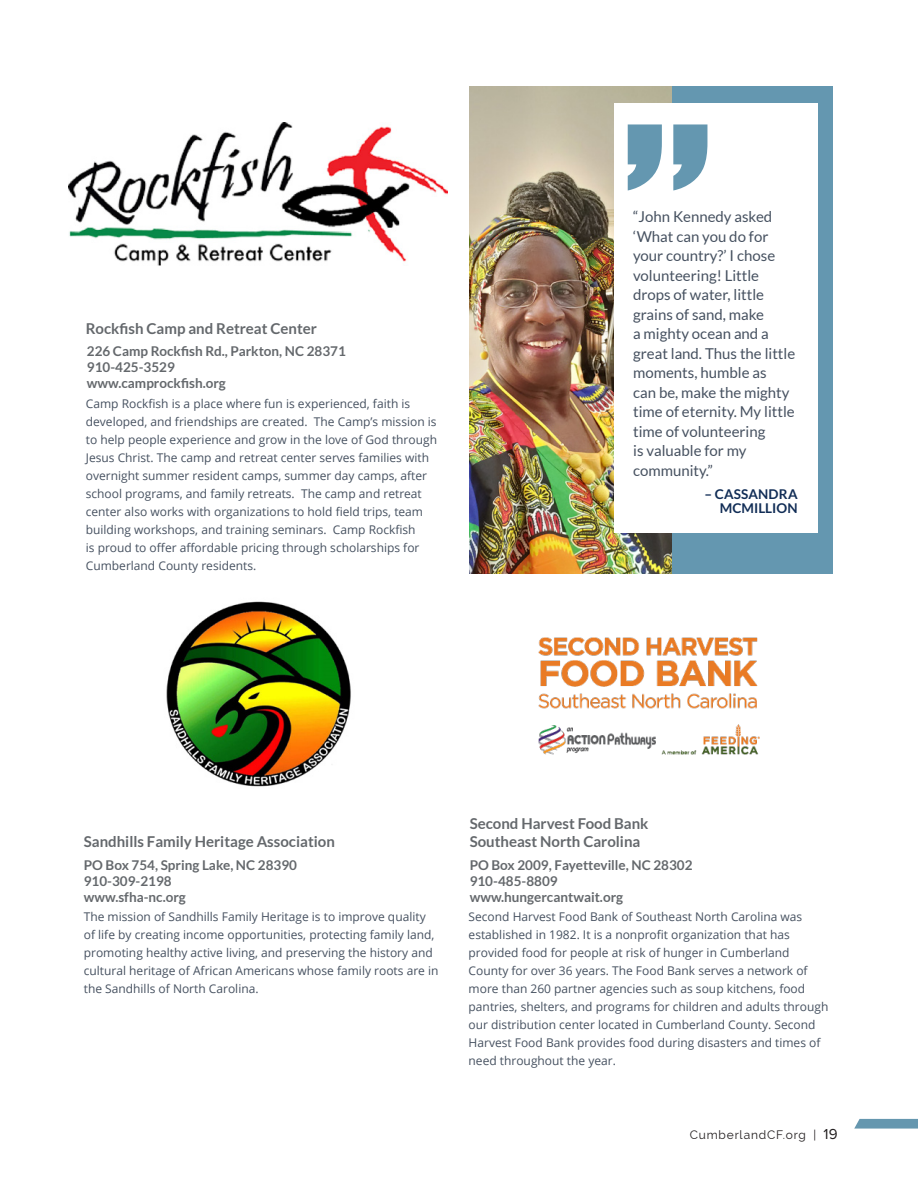
<style>
.page{position:relative;width:918px;height:1188px;background:#fff}
.page>*{position:absolute;margin:0;border:0;box-sizing:border-box;transform-origin:0 0}
.t1{font:258px "Impact";color:#6497b0}
.t2{font:15px/19.5px "Lato";color:#465160}
.t3{font:700 15px/18px "Lato";color:#64686c}
.t4{font:700 13.5px/16.2px "Lato";color:#64686c}
.t5{font:700 13.5px/13.5px "Lato";letter-spacing:.01em;color:#112d56;text-align:right}
.t6{font:12px/18px "Open Sans";color:#465160}
.t7{font:12px "Raleway";letter-spacing:.065em;color:#231f20}
.s1{font-family:"Proxima Nova";font-size:15px}
</style>
<div class="page">
<img style="left:470px;top:86px;width:206px;height:488px">
<div style="left:673px;top:87px;width:160px;height:487px;background:#6497b0"></div>
<div style="left:615px;top:103px;width:203px;height:430px;background:#fff"></div>
<img style="left:166px;top:601px;width:185px;height:186px">
<img style="left:539px;top:638px;width:221px;height:116px">
<img style="left:68px;top:122px;width:379px;height:144px">
<svg style="left:854px;top:1119px;width:64px;height:10px"></svg>
<p class="t3" style="left:86px;top:320px;width:233px">Rockfish Camp and Retreat Center</p>
<p class="t4" style="left:87px;top:342px;width:261px">226 Camp Rockfish Rd., Parkton, NC 28371<br>910-425-3529<br>www.camprockfish.org</p>
<p class="t6" style="left:86px;top:394px;width:353px">Camp Rockfish is a place where fun is experienced, faith is developed, and friendships are created. The Camp’s mission is to help people experience and grow in the love of God through Jesus Christ. The camp and retreat center serves families with overnight summer resident camps, summer day camps, after school programs, and family retreats. The camp and retreat center also works with organizations to hold field trips, team building workshops, and training seminars. Camp Rockfish<br>is proud to offer affordable pricing through scholarships for Cumberland County residents.</p>
<h1 class="t1" style="left:623px;top:-137px;width:91px">„</h1>
<p class="t2" style="left:633px;top:207px;width:164px">“John Kennedy asked ‘What can you do for your country?’ I chose volunteering! Little drops of water, little grains of sand, make<br>a mighty ocean and a great land. Thus the little moments, humble as<br>can be, make the mighty time of eternity. My little time of volunteering<br>is valuable for my community.”</p>
<p class="t5" style="left:705px;top:487px;width:95px">– CASSANDRA<br>MCMILLION</p>
<p class="t3" style="left:470px;top:815px;width:180px">Second Harvest Food Bank<br>Southeast North Carolina</p>
<p class="t4" style="left:470px;top:856px;width:224px">PO Box 2009, Fayetteville, NC 28302<br>910-485-8809 www.hungercantwait.org</p>
<p class="t3" style="left:84px;top:833px;width:253px">Sandhills Family Heritage Association</p>
<p class="t4" style="left:84px;top:856px;width:215px">PO Box 754, Spring Lake, NC 28390<br>910-309-2198<br>www.sfha-nc.org</p>
<p class="t6" style="left:84px;top:907px;width:356px">The mission of Sandhills Family Heritage is to improve quality of life by creating income opportunities, protecting family land, promoting healthy active living, and preserving the history and cultural heritage of African Americans whose family roots are in the Sandhills of North Carolina.</p>
<p class="t6" style="left:469px;top:907px;width:361px">Second Harvest Food Bank of Southeast North Carolina was established in 1982. It is a nonprofit organization that has provided food for people at risk of hunger in Cumberland County for over 36 years. The Food Bank serves a network of more than 260 partner agencies such as soup kitchens, food pantries, shelters, and programs for children and adults through our distribution center located in Cumberland County. Second Harvest Food Bank provides food during disasters and times of need throughout the year.</p>
<p class="t7" style="left:690px;top:1128px;width:149px">CumberlandCF.org | <span class="s1">19</span></p>
</div>
